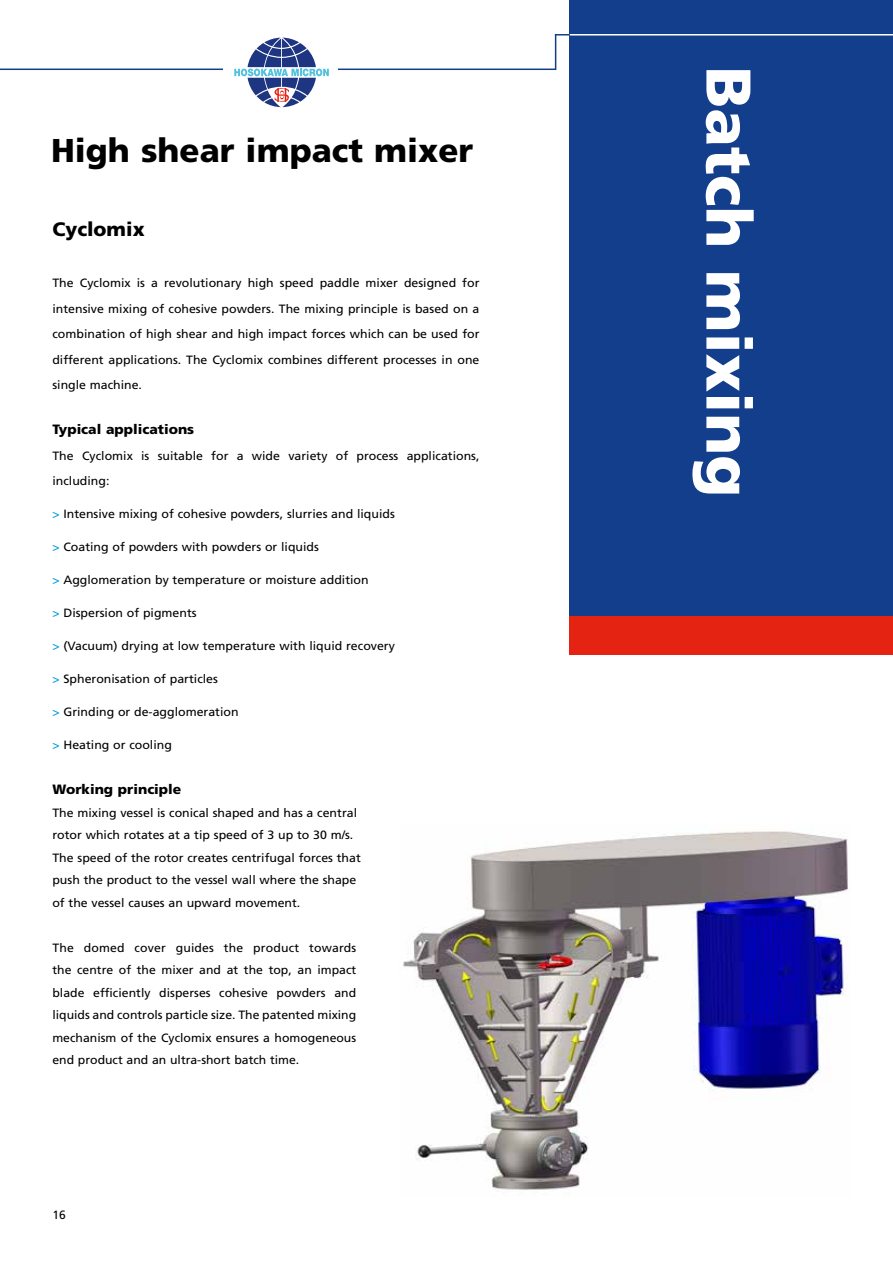
<style>
.page{position:relative;width:893px;height:1263px;background:#fff}
.page>*{position:absolute;margin:0;border:0;box-sizing:border-box;transform-origin:0 0}
.t1{font:900 63px "Frutiger";color:#fff}
.t2{font:900 33px "Frutiger";color:#000}
.t3{font:900 19.5px "Frutiger";color:#000}
.t4{font:900 13.5px "Frutiger";color:#000}
.t5{font:12px/22.5px "Frutiger";color:#000;text-align:justify}
.s1{color:#009fe3}
</style>
<div class="page">
<div style="left:570px;top:0;width:323px;height:653px;background:#123e8c"></div>
<div style="left:570px;top:616px;width:323px;height:38px;background:#e42313"></div>
<hr style="left:555px;top:34px;width:338px;height:2px;background:#123e8c">
<hr style="left:0;top:69px;width:556px;height:1px;background:#123e8c">
<hr style="left:555px;top:34px;width:1px;height:36px;background:#123e8c">
<hr style="left:570px;top:34px;width:323px;height:2px;background:#fff">
<div style="left:223px;top:21px;width:115px;height:101px;background:#fff"></div>
<svg style="left:234px;top:38px;width:95px;height:69px"></svg>
<img style="left:403px;top:831px;width:445px;height:359px">
<h2 class="t2" style="left:51px;top:131px;width:424px">High shear impact mixer</h2>
<h3 class="t3" style="left:52px;top:218px;width:94px">Cyclomix</h3>
<p class="t5" style="left:52px;top:270px;width:429px;line-height:25.5px">The Cyclomix is a revolutionary high speed paddle mixer designed for intensive mixing of cohesive powders. The mixing principle is based on a combination of high shear and high impact forces which can be used for different applications. The Cyclomix combines different processes in one single machine.</p>
<p class="t4" style="left:52px;top:421px;width:143px">Typical applications</p>
<p class="t5" style="left:52px;top:443px;width:428px;line-height:25.5px">The Cyclomix is suitable for a wide variety of process applications, including:</p>
<p class="t5" style="left:52px;top:503px;width:344px"><span class="s1">&gt;</span> Intensive mixing of cohesive powders, slurries and liquids</p>
<p class="t5" style="left:52px;top:536px;width:268px"><span class="s1">&gt;</span> Coating of powders with powders or liquids</p>
<p class="t5" style="left:52px;top:569px;width:318px"><span class="s1">&gt;</span> Agglomeration by temperature or moisture addition</p>
<p class="t5" style="left:52px;top:602px;width:146px"><span class="s1">&gt;</span> Dispersion of pigments</p>
<p class="t5" style="left:52px;top:635px;width:344px"><span class="s1">&gt;</span> (Vacuum) drying at low temperature with liquid recovery</p>
<p class="t5" style="left:52px;top:668px;width:167px"><span class="s1">&gt;</span> Spheronisation of particles</p>
<p class="t5" style="left:52px;top:701px;width:188px"><span class="s1">&gt;</span> Grinding or de-agglomeration</p>
<p class="t5" style="left:52px;top:734px;width:121px"><span class="s1">&gt;</span> Heating or cooling</p>
<p class="t4" style="left:52px;top:781px;width:130px">Working principle</p>
<p class="t5" style="left:52px;top:801px;width:310px;text-align:left">The mixing vessel is conical shaped and has a central rotor which rotates at a tip speed of 3 up to 30 m/s.<br>The speed of the rotor creates centrifugal forces that push the product to the vessel wall where the shape of the vessel causes an upward movement.</p>
<p class="t5" style="left:52px;top:936px;width:305px">The domed cover guides the product towards the centre of the mixer and at the top, an impact blade efficiently disperses cohesive powders and liquids and controls particle size. The patented mixing mechanism of the Cyclomix ensures a homogeneous end product and an ultra-short batch time.</p>
<p class="t5" style="left:53px;top:1203px;width:15px">16</p>
<h1 class="t1" style="left:766px;top:66px;width:432px;rotate:90deg">Batch mixing</h1>
</div>
